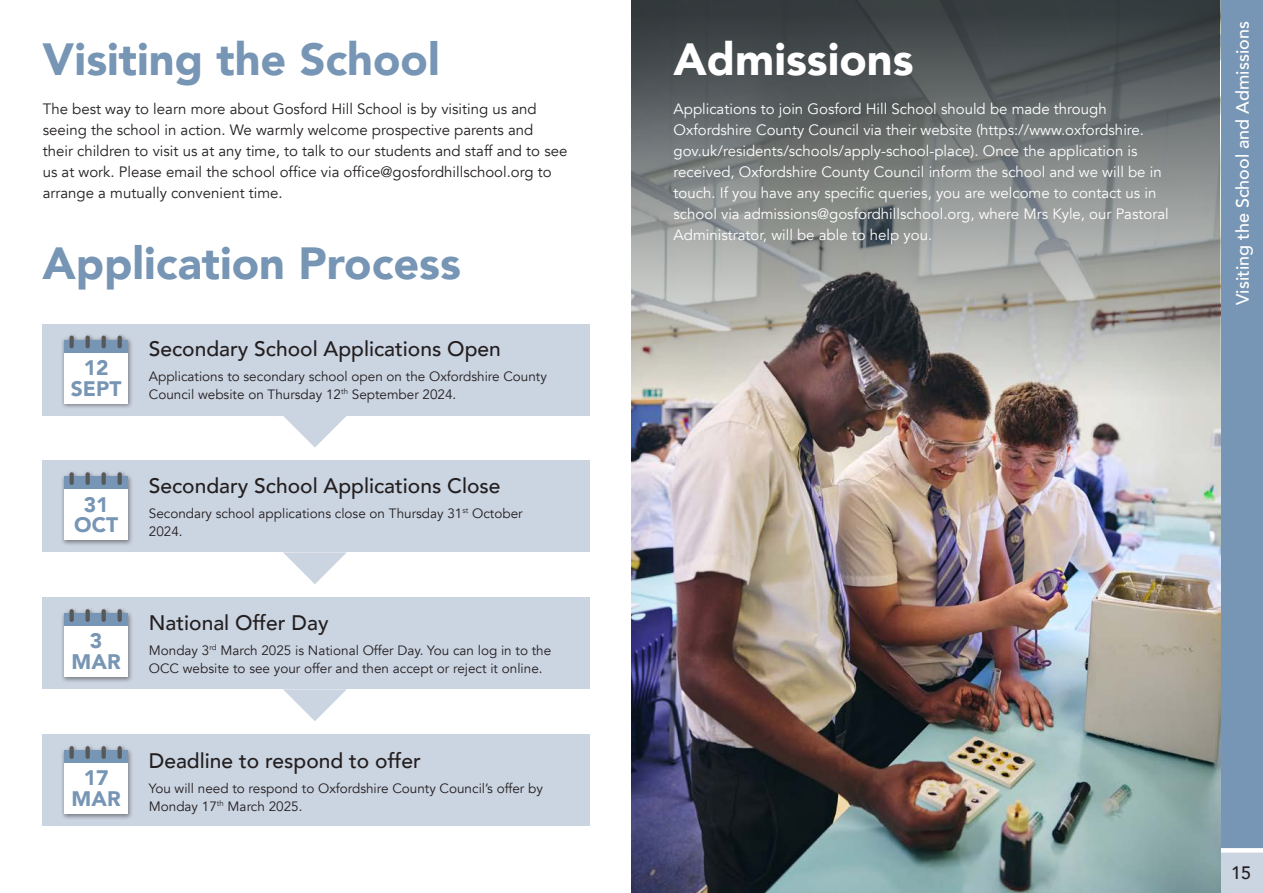
<style>
.page{position:relative;width:1263px;height:893px;background:#fff}
.page>*{position:absolute;margin:0;border:0;box-sizing:border-box;transform-origin:0 0}
.t1{font:900 45px "Avenir";color:#7795b4}
.t2{font:900 45px "Avenir";color:#fff}
.t3{font:500 21px "Avenir";color:#231f20}
.t4{font:900 21px "Avenir";color:#7795b4}
.t5{font:500 18px "Avenir";color:#fff}
.t6{font:500 18px "Avenir";color:#231f20}
.t7{font:15px/21px "Avenir";color:#fff}
.t8{font:15px/21px "Avenir";color:#231f20}
.t9{font:13.5px/18px "Avenir";color:#231f20}
</style>
<div class="page">
<div style="left:1220px;top:0;width:43px;height:893px;background:#7795b4"></div>
<div style="left:1220px;top:850px;width:43px;height:43px;background:#cbd4e1"></div>
<div style="left:1220px;top:848px;width:43px;height:5px;background:#fff"></div>
<img style="left:631px;top:0;width:589px;height:893px">
<svg style="left:632px;top:0;width:588px;height:412px;background:#7e807e"></svg>
<div style="left:43px;top:324px;width:547px;height:92px;background:#cbd4e1"></div>
<div style="left:43px;top:461px;width:547px;height:91px;background:#cbd4e1"></div>
<div style="left:43px;top:597px;width:547px;height:92px;background:#cbd4e1"></div>
<div style="left:43px;top:734px;width:547px;height:92px;background:#cbd4e1"></div>
<div style="left:61px;top:333px;width:72px;height:77px;background:#231f20;opacity:.5"></div>
<div style="left:64px;top:340px;width:64px;height:64px;background:#fff"></div>
<div style="left:64px;top:340px;width:64px;height:13px;background:#7795b4"></div>
<svg style="left:70px;top:336px;width:4px;height:12px"></svg>
<svg style="left:86px;top:336px;width:4px;height:12px"></svg>
<svg style="left:102px;top:336px;width:4px;height:12px"></svg>
<svg style="left:118px;top:336px;width:4px;height:12px"></svg>
<div style="left:61px;top:470px;width:72px;height:76px;background:#231f20;opacity:.5"></div>
<div style="left:64px;top:476px;width:64px;height:64px;background:#fff"></div>
<div style="left:64px;top:476px;width:64px;height:13px;background:#7795b4"></div>
<svg style="left:70px;top:472px;width:4px;height:13px"></svg>
<svg style="left:86px;top:472px;width:4px;height:13px"></svg>
<svg style="left:102px;top:472px;width:4px;height:13px"></svg>
<svg style="left:118px;top:472px;width:4px;height:13px"></svg>
<div style="left:61px;top:606px;width:72px;height:77px;background:#231f20;opacity:.5"></div>
<div style="left:64px;top:613px;width:64px;height:64px;background:#fff"></div>
<div style="left:64px;top:613px;width:64px;height:13px;background:#7795b4"></div>
<svg style="left:70px;top:609px;width:4px;height:13px"></svg>
<svg style="left:86px;top:609px;width:4px;height:13px"></svg>
<svg style="left:102px;top:609px;width:4px;height:13px"></svg>
<svg style="left:118px;top:609px;width:4px;height:13px"></svg>
<div style="left:61px;top:743px;width:72px;height:77px;background:#231f20;opacity:.5"></div>
<div style="left:64px;top:750px;width:64px;height:64px;background:#fff"></div>
<div style="left:64px;top:750px;width:64px;height:13px;background:#7795b4"></div>
<svg style="left:70px;top:746px;width:4px;height:13px"></svg>
<svg style="left:86px;top:746px;width:4px;height:13px"></svg>
<svg style="left:102px;top:746px;width:4px;height:13px"></svg>
<svg style="left:118px;top:746px;width:4px;height:13px"></svg>
<svg style="left:283px;top:416px;width:63px;height:32px"></svg>
<svg style="left:283px;top:552px;width:64px;height:32px"></svg>
<svg style="left:283px;top:689px;width:64px;height:32px"></svg>
<p class="t1" style="left:43px;top:21px;width:399px">Visiting the School</p>
<p class="t8" style="left:43px;top:99px;width:526px">The best way to learn more about Gosford Hill School is by visiting us and seeing the school in action. We warmly welcome prospective parents and<br>their children to visit us at any time, to talk to our students and staff and to see us at work. Please email the school office via office@gosfordhillschool.org to arrange a mutually convenient time.</p>
<p class="t7" style="left:674px;top:99px;width:497px">Applications to join Gosford Hill School should be made through Oxfordshire County Council via their website (https://www.oxfordshire. gov.uk/residents/schools/apply-school-place). Once the application is received, Oxfordshire County Council inform the school and we will be in touch. If you have any specific queries, you are welcome to contact us in school via admissions@gosfordhillschool.org, where Mrs Kyle, our Pastoral Administrator, will be able to help you.</p>
<p class="t2" style="left:674px;top:21px;width:242px">Admissions</p>
<p class="t1" style="left:43px;top:225px;width:420px">Application Process</p>
<p class="t4" style="left:84px;top:350px;width:26px">12</p>
<p class="t4" style="left:71px;top:370px;width:52px">SEPT</p>
<p class="t3" style="left:149px;top:330px;width:354px">Secondary School Applications Open</p>
<p class="t9" style="left:149px;top:368px;width:400px">Applications to secondary school open on the Oxfordshire County<br>Council website on Thursday 12<sup>th</sup> September 2024.</p>
<p class="t4" style="left:84px;top:486px;width:26px">31</p>
<p class="t4" style="left:74px;top:507px;width:45px">OCT</p>
<p class="t3" style="left:149px;top:467px;width:353px">Secondary School Applications Close</p>
<p class="t9" style="left:149px;top:504px;width:375px">Secondary school applications close on Thursday 31<sup>st</sup> October<br>2024.</p>
<p class="t4" style="left:90px;top:623px;width:14px">3</p>
<p class="t4" style="left:72px;top:644px;width:50px">MAR</p>
<p class="t3" style="left:149px;top:604px;width:181px">National Offer Day</p>
<p class="t9" style="left:149px;top:641px;width:404px">Monday 3<sup>rd</sup> March 2025 is National Offer Day. You can log in to the<br>OCC website to see your offer and then accept or reject it online.</p>
<p class="t4" style="left:84px;top:760px;width:26px">17</p>
<p class="t4" style="left:72px;top:781px;width:50px">MAR</p>
<p class="t3" style="left:149px;top:742px;width:273px">Deadline to respond to offer</p>
<p class="t9" style="left:149px;top:779px;width:396px">You will need to respond to Oxfordshire County Council’s offer by<br>Monday 17<sup>th</sup> March 2025.</p>
<p class="t5" style="left:1227px;top:305px;width:285px;rotate:-90deg">Visiting the School and Admissions</p>
<p class="t6" style="left:1231px;top:857px;width:22px">15</p>
</div>
